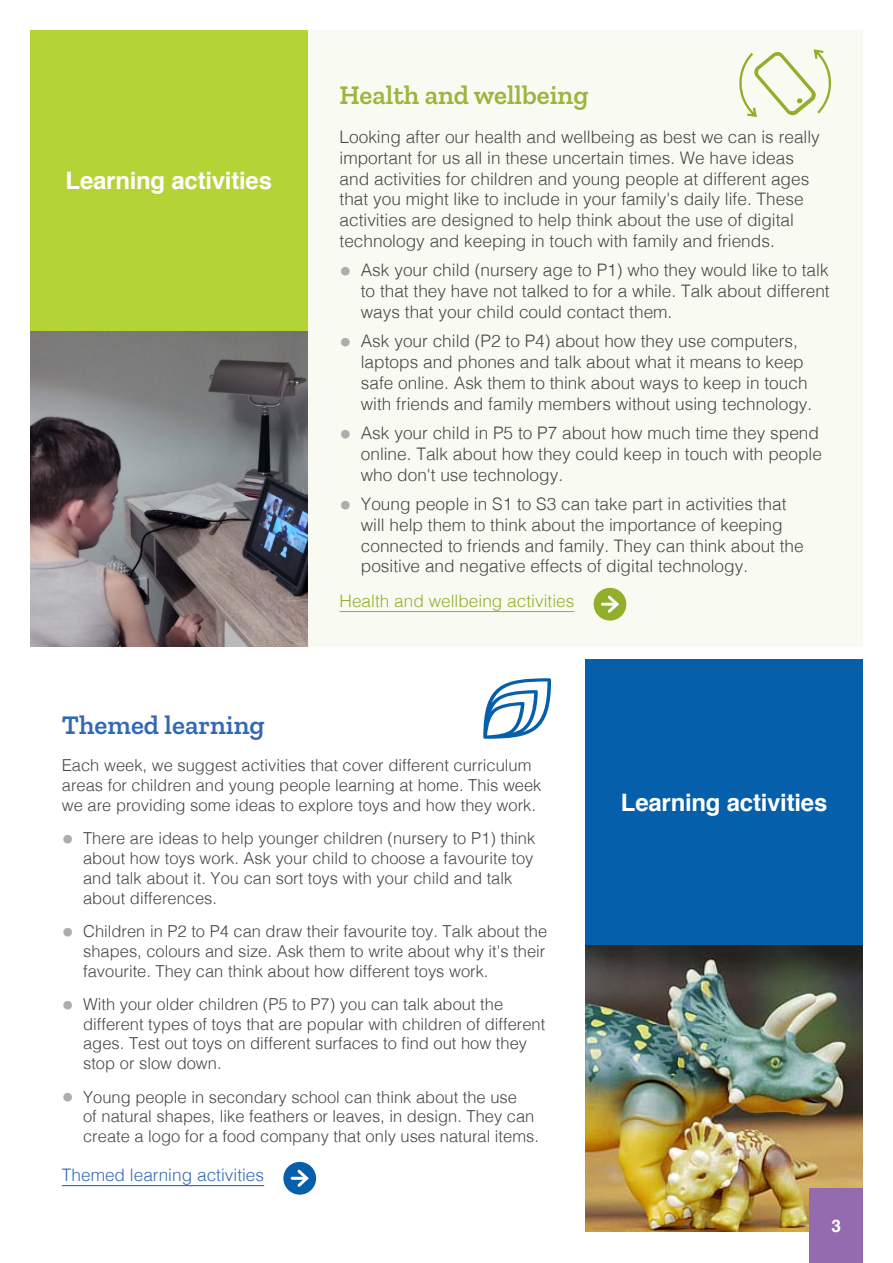
<style>
.page{position:relative;width:893px;height:1263px;background:#fff}
.page>*{position:absolute;margin:0;border:0;box-sizing:border-box;transform-origin:0 0}
.headers{font:600 27px "Zilla Slab";color:#9cb53e}
.headers-2{font:600 27px "Zilla Slab";color:#3369b1}
.header_2{font:700 24px "Helvetica";letter-spacing:-.01em;color:#fff}
.Normal_text{font:300 17.25px/20.7px "Helvetica";color:#474747}
.Normal_text-2{font:300 17.25px "Helvetica";color:#92af2c}
.Normal_text-3{font:300 17.25px "Helvetica";color:#3369b1}
.Normal_text-4{font:700 17.25px "Helvetica";color:#fff}
.Normal_text-5{font:300 16.5px/19.8px "Helvetica";color:#474747}
.s1{font-size:24px;color:#adadad}
</style>
<div class="page">
<img style="left:585px;top:944px;width:278px;height:288px">
<div style="left:585px;top:659px;width:278px;height:285px;background:#065fab"></div>
<div style="left:308px;top:30px;width:555px;height:616px;background:#f9fbf3"></div>
<img style="left:30px;top:331px;width:278px;height:315px">
<hr style="left:340px;top:611px;width:234px;height:1px;background:#92af2c">
<div style="left:594px;top:588px;width:32px;height:33px;background:#92af2c;border-radius:50%"></div>
<hr style="left:602px;top:603px;width:15px;height:3px;background:#fff">
<svg style="left:605px;top:595px;width:14px;height:18px"></svg>
<hr style="left:62px;top:1185px;width:202px;height:1px;background:#065fab">
<div style="left:283px;top:1162px;width:33px;height:33px;background:#065fab;border-radius:50%"></div>
<hr style="left:292px;top:1177px;width:15px;height:3px;background:#fff">
<svg style="left:295px;top:1169px;width:14px;height:18px"></svg>
<div style="left:810px;top:1189px;width:53px;height:74px;background:#946bae"></div>
<div style="left:30px;top:30px;width:278px;height:301px;background:#b3d336"></div>
<svg style="left:739px;top:49px;width:93px;height:68px"></svg>
<svg style="left:483px;top:678px;width:68px;height:61px"></svg>
<p class="header_2" style="left:66px;top:162px;width:208px">Learning activities</p>
<p class="headers" style="left:340px;top:80px;width:250px">Health and wellbeing</p>
<p class="Normal_text" style="left:340px;top:125px;width:482px">Looking after our health and wellbeing as best we can is really important for us all in these uncertain times. We have ideas and activities for children and young people at different ages that you might like to include in your family's daily life. These activities are designed to help think about the use of digital technology and keeping in touch with family and friends.</p>
<p class="Normal_text" style="left:361px;top:259px;width:470px;text-align:justify;text-indent:-21px"><span class="s1">•</span> Ask your child (nursery age to P1) who they would like to talk to that they have not talked to for a while. Talk about different ways that your child could contact them.</p>
<p class="Normal_text" style="left:361px;top:330px;width:453px;text-indent:-21px"><span class="s1">•</span> Ask your child (P2 to P4) about how they use computers, laptops and phones and talk about what it means to keep safe online. Ask them to think about ways to keep in touch with friends and family members without using technology.</p>
<p class="Normal_text" style="left:361px;top:422px;width:463px;text-indent:-21px"><span class="s1">•</span> Ask your child in P5 to P7 about how much time they spend online. Talk about how they could keep in touch with people who don't use technology.</p>
<p class="Normal_text" style="left:361px;top:493px;width:444px;text-indent:-21px"><span class="s1">•</span> Young people in S1 to S3 can take part in activities that will help them to think about the importance of keeping connected to friends and family. They can think about the positive and negative effects of digital technology.</p>
<p class="Normal_text-2" style="left:340px;top:586px;width:236px">Health and wellbeing activities</p>
<p class="headers-2" style="left:62px;top:709px;width:204px">Themed learning</p>
<p class="Normal_text-5" style="left:62px;top:754px;width:481px">Each week, we suggest activities that cover different curriculum areas for children and young people learning at home. This week we are providing some ideas to explore toys and how they work.</p>
<p class="Normal_text-5" style="left:83px;top:827px;width:454px;text-indent:-21px"><span class="s1">•</span> There are ideas to help younger children (nursery to P1) think about how toys work. Ask your child to choose a favourite toy and talk about it. You can sort toys with your child and talk about differences.</p>
<p class="Normal_text-5" style="left:83px;top:920px;width:466px;text-align:justify;text-indent:-21px"><span class="s1">•</span> Children in P2 to P4 can draw their favourite toy. Talk about the shapes, colours and size. Ask them to write about why it's their favourite. They can think about how different toys work.</p>
<p class="Normal_text-5" style="left:83px;top:993px;width:464px;text-indent:-21px"><span class="s1">•</span> With your older children (P5 to P7) you can talk about the different types of toys that are popular with children of different ages. Test out toys on different surfaces to find out how they stop or slow down.</p>
<p class="Normal_text-5" style="left:83px;top:1086px;width:457px;text-indent:-21px"><span class="s1">•</span> Young people in secondary school can think about the use<br>of natural shapes, like feathers or leaves, in design. They can create a logo for a food company that only uses natural items.</p>
<p class="Normal_text-3" style="left:62px;top:1160px;width:204px">Themed learning activities</p>
<p class="header_2" style="left:621px;top:783px;width:208px">Learning activities</p>
<p class="Normal_text-4" style="left:832px;top:1212px;width:11px">3</p>
</div>
